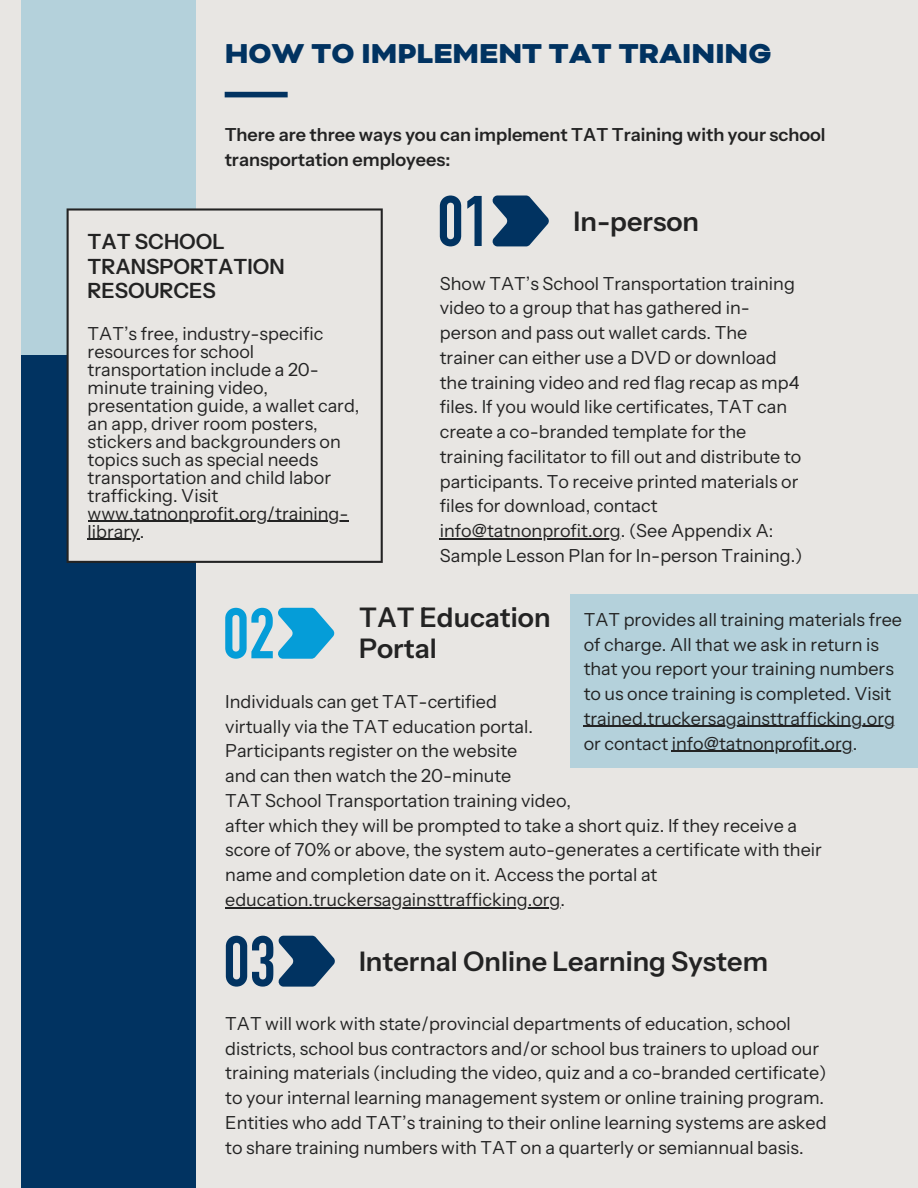
<style>
.page{position:relative;width:918px;height:1188px;background:#e8e6e3}
.page>*{position:absolute;margin:0;border:0;box-sizing:border-box;transform-origin:0 0}
.t1{font:900 31.5px "Bicyclette";color:#013361}
.t2{font:600 27px/31.5px "Instrument Sans";color:#232323}
.t3{font:600 21px/24.8px "Instrument Sans";color:#232323}
.t4{font:18px/24.8px "Instrument Sans";color:#232323}
.t5{font:600 18px/24.8px "Instrument Sans";color:#232323}
</style>
<div class="page">
<div style="left:21px;top:0;width:175px;height:355px;background:#b4d1db"></div>
<div style="left:21px;top:355px;width:175px;height:833px;background:#013361"></div>
<svg style="left:440px;top:196px;width:21px;height:50px"></svg>
<svg style="left:467px;top:196px;width:15px;height:50px"></svg>
<svg style="left:492px;top:196px;width:57px;height:50px"></svg>
<svg style="left:225px;top:608px;width:109px;height:50px"></svg>
<div style="left:570px;top:594px;width:348px;height:174px;background:#b4d1db"></div>
<svg style="left:226px;top:936px;width:109px;height:50px"></svg>
<svg style="left:67px;top:208px;width:316px;height:355px"></svg>
<hr style="left:88px;top:521px;width:261px;height:1px;background:#232323">
<hr style="left:88px;top:539px;width:52px;height:1px;background:#232323">
<div style="left:225px;top:92px;width:63px;height:5px;background:#013361"></div>
<hr style="left:584px;top:726px;width:311px;height:1px;background:#232323">
<hr style="left:672px;top:751px;width:181px;height:1px;background:#232323">
<hr style="left:440px;top:538px;width:181px;height:1px;background:#232323">
<hr style="left:225px;top:907px;width:336px;height:1px;background:#232323">
<h1 class="t1" style="left:225px;top:35px;width:548px">HOW TO IMPLEMENT TAT TRAINING</h1>
<p class="t5" style="left:225px;top:123px;width:602px">There are three ways you can implement TAT Training with your school transportation employees:</p>
<p class="t3" style="left:88px;top:230px;width:198px">TAT SCHOOL<br>TRANSPORTATION<br>RESOURCES</p>
<p class="t4" style="left:88px;top:324px;width:273px;line-height:18px">TAT’s free, industry-specific resources for school transportation include a 20- minute training video, presentation guide, a wallet card, an app, driver room posters, stickers and backgrounders on topics such as special needs transportation and child labor trafficking. Visit www.tatnonprofit.org/training&shy;library.</p>
<h2 class="t2" style="left:574px;top:206px;width:127px">In-person</h2>
<p class="t4" style="left:440px;top:271px;width:364px">Show TAT’s School Transportation training video to a group that has gathered in&shy;person and pass out wallet cards. The trainer can either use a DVD or download the training video and red flag recap as mp4 files. If you would like certificates, TAT can create a co-branded template for the training facilitator to fill out and distribute to participants. To receive printed materials or files for download, contact info@tatnonprofit.org. (See Appendix A:<br>Sample Lesson Plan for In-person Training.)</p>
<h2 class="t2" style="left:359px;top:602px;width:193px">TAT Education<br>Portal</h2>
<p class="t4" style="left:584px;top:607px;width:320px">TAT provides all training materials free of charge. All that we ask in return is that you report your training numbers to us once training is completed. Visit trained.truckersagainsttrafficking.org or contact info@tatnonprofit.org.</p>
<p class="t4" style="left:225px;top:689px;width:598px">Individuals can get TAT-certified<br>virtually via the TAT education portal.<br>Participants register on the website<br>and can then watch the 20-minute<br>TAT School Transportation training video,<br>after which they will be prompted to take a short quiz. If they receive a score of 70% or above, the system auto-generates a certificate with their name and completion date on it. Access the portal at education.truckersagainsttrafficking.org.</p>
<h2 class="t2" style="left:359px;top:947px;width:411px">Internal Online Learning System</h2>
<p class="t4" style="left:225px;top:1011px;width:603px">TAT will work with state/provincial departments of education, school districts, school bus contractors and/or school bus trainers to upload our training materials (including the video, quiz and a co-branded certificate) to your internal learning management system or online training program.<br>Entities who add TAT’s training to their online learning systems are asked to share training numbers with TAT on a quarterly or semiannual basis.</p>
</div>
